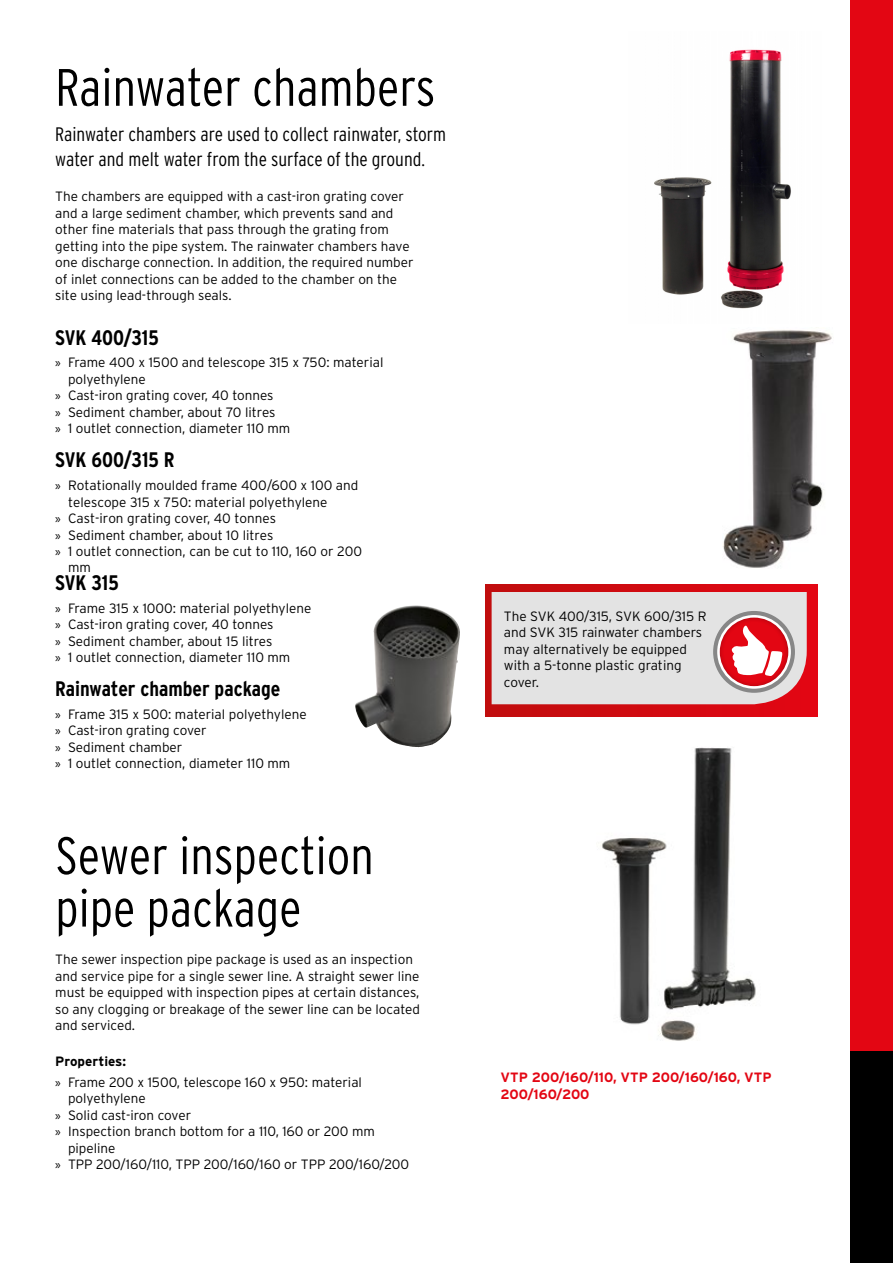
<style>
.page{position:relative;width:893px;height:1263px;background:#fff}
.page>*{position:absolute;margin:0;border:0;box-sizing:border-box;transform-origin:0 0}
.t1{font:300 condensed 52.5px/52.5px "Interstate";color:#000}
.t2{font:700 condensed 21px "Interstate";color:#000}
.t3{font:300 condensed 19.5px/24.8px "Interstate";color:#000}
.t4{font:300 13.5px/16.5px "Interstate";color:#000}
.t5{font:700 13.5px/16.5px "Interstate";color:#e30613}
.s1{font-family:"Myriad Pro";font-weight:400}
.s2{font-weight:700}
</style>
<div class="page">
<div style="left:850px;top:1050px;width:43px;height:213px;background:#000"></div>
<div style="left:850px;top:0;width:43px;height:1050px;background:#e30613"></div>
<img style="left:601px;top:747px;width:155px;height:294px">
<img style="left:378px;top:605px;width:35px;height:15px">
<img style="left:722px;top:330px;width:110px;height:238px">
<div style="left:486px;top:585px;width:331px;height:131px;background:linear-gradient(to right,#c00e0e,#e30613)"></div>
<svg style="left:492px;top:592px;width:315px;height:112px;background:#e1cfd0"></svg>
<img style="left:654px;top:49px;width:137px;height:260px">
<h1 class="t1" style="left:55px;top:61px;width:382px">Rainwater chambers</h1>
<h3 class="t3" style="left:55px;top:122px;width:392px">Rainwater chambers are used to collect rainwater, storm water and melt water from the surface of the ground.</h3>
<p class="t4" style="left:55px;top:188px;width:360px">The chambers are equipped with a cast-iron grating cover and a large sediment chamber, which prevents sand and other fine materials that pass through the grating from getting into the pipe system. The rainwater chambers have one discharge connection. In addition, the required number of inlet connections can be added to the chamber on the site using lead-through seals.</p>
<h2 class="t2" style="left:55px;top:324px;width:105px">SVK 400/315</h2>
<p class="t4" style="left:55px;top:354px;width:330px"><span class="s1">»</span> Frame 400 x 1500 and telescope 315 x 750: material</p>
<p class="t4" style="left:68px;top:371px;width:79px">polyethylene</p>
<p class="t4" style="left:55px;top:387px;width:220px"><span class="s1">»</span> Cast-iron grating cover, 40 tonnes</p>
<p class="t4" style="left:55px;top:404px;width:222px"><span class="s1">»</span> Sediment chamber, about 70 litres</p>
<p class="t4" style="left:55px;top:420px;width:237px"><span class="s1">»</span> 1 outlet connection, diameter 110 mm</p>
<h2 class="t2" style="left:55px;top:447px;width:121px">SVK 600/315 R</h2>
<p class="t4" style="left:55px;top:477px;width:305px"><span class="s1">»</span> Rotationally moulded frame 400/600 x 100 and</p>
<p class="t4" style="left:68px;top:493px;width:261px">telescope 315 x 750: material polyethylene</p>
<p class="t4" style="left:55px;top:510px;width:222px"><span class="s1">»</span> Cast-iron grating cover, 40 tonnes</p>
<p class="t4" style="left:55px;top:526px;width:220px"><span class="s1">»</span> Sediment chamber, about 10 litres</p>
<p class="t4" style="left:55px;top:543px;width:308px"><span class="s1">»</span> 1 outlet connection, can be cut to 110, 160 or 200</p>
<p class="t4" style="left:68px;top:559px;width:24px">mm</p>
<h2 class="t2" style="left:55px;top:570px;width:65px">SVK 315</h2>
<p class="t4" style="left:55px;top:600px;width:258px"><span class="s1">»</span> Frame 315 x 1000: material polyethylene <span class="s1">»</span> Cast-iron grating cover, 40 tonnes<br><span class="s1">»</span> Sediment chamber, about 15 litres<br><span class="s1">»</span> 1 outlet connection, diameter 110 mm</p>
<h2 class="t2" style="left:55px;top:676px;width:227px">Rainwater chamber package</h2>
<p class="t4" style="left:55px;top:706px;width:253px"><span class="s1">»</span> Frame 315 x 500: material polyethylene <span class="s1">»</span> Cast-iron grating cover<br><span class="s1">»</span> Sediment chamber<br><span class="s1">»</span> 1 outlet connection, diameter 110 mm</p>
<h1 class="t1" style="left:55px;top:829px;width:320px">Sewer inspection pipe package</h1>
<p class="t4" style="left:55px;top:951px;width:366px">The sewer inspection pipe package is used as an inspection and service pipe for a single sewer line. A straight sewer line must be equipped with inspection pipes at certain distances, so any clogging or breakage of the sewer line can be located and serviced.</p>
<p class="t4" style="left:55px;top:1051px;width:308px;line-height:20.7px"><span class="s2">Properties:<br></span><span class="s1">»</span> Frame 200 x 1500, telescope 160 x 950: material</p>
<p class="t4" style="left:68px;top:1090px;width:79px">polyethylene</p>
<p class="t4" style="left:55px;top:1106px;width:137px"><span class="s1">»</span> Solid cast-iron cover</p>
<p class="t4" style="left:55px;top:1123px;width:321px"><span class="s1">»</span> Inspection branch bottom for a 110, 160 or 200 mm</p>
<p class="t4" style="left:68px;top:1139px;width:49px">pipeline</p>
<p class="t4" style="left:55px;top:1156px;width:355px"><span class="s1">»</span> TPP 200/160/110, TPP 200/160/160 or TPP 200/160/200</p>
<p class="t4" style="left:504px;top:608px;width:204px">The SVK 400/315, SVK 600/315 R and SVK 315 rainwater chambers may alternatively be equipped with a 5-tonne plastic grating cover.</p>
<p class="t5" style="left:501px;top:1069px;width:272px">VTP 200/160/110, VTP 200/160/160, VTP<br>200/160/200</p>
</div>
